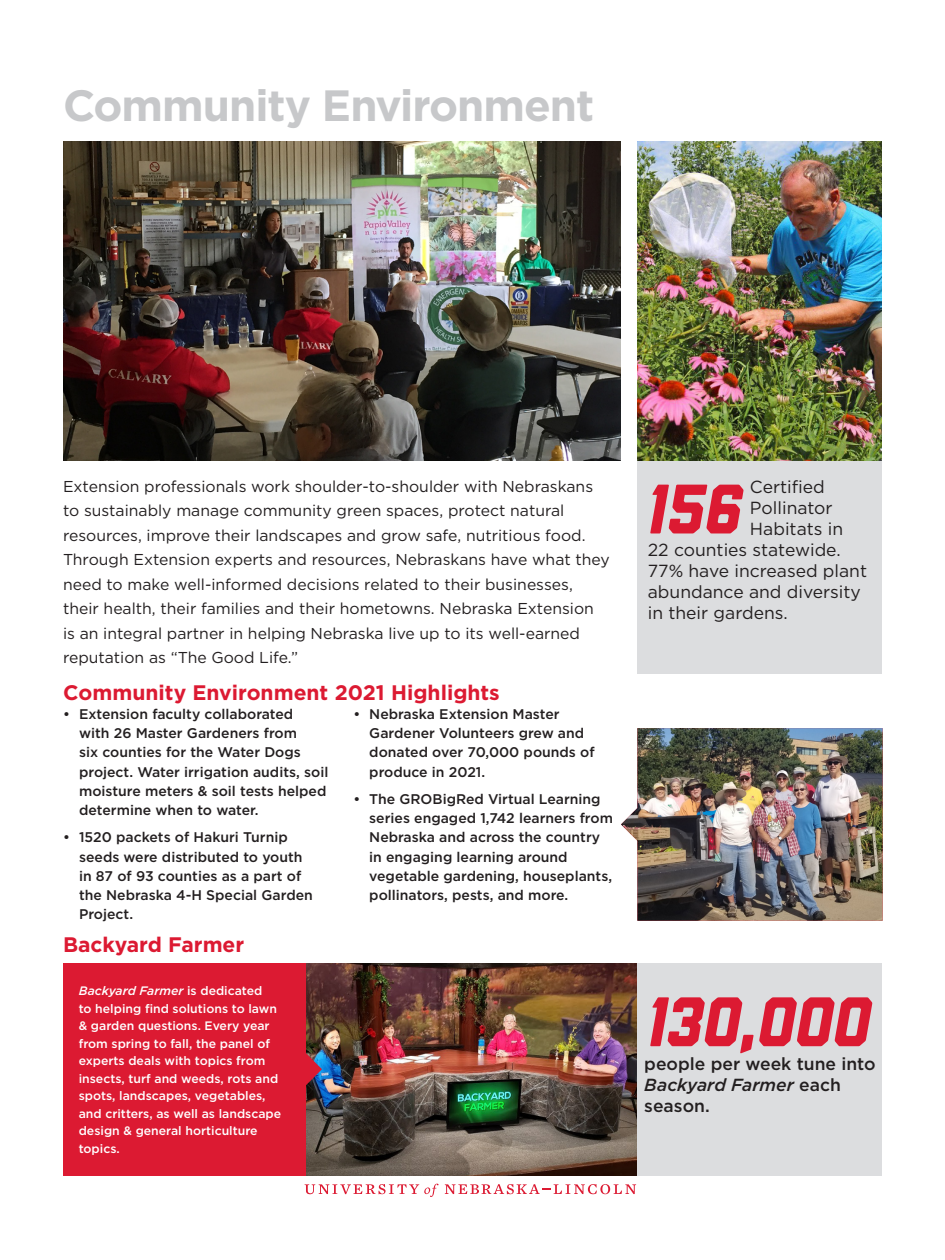
<style>
.page{position:relative;width:945px;height:1260px;background:#fff}
.page>*{position:absolute;margin:0;border:0;box-sizing:border-box;transform-origin:0 0}
.t1{font:italic 800 70px "Liberator";color:#dc1a32}
.t2{font:700 43.75px "Gotham";letter-spacing:-.025em;color:#c7c8ca}
.t3{font:700 21px "Gotham";color:#dc1a32}
.t4{font:17.5px "Gotham";color:#231f20}
.t5{font:500 17.5px/21px "Gotham";color:#231f20}
.t6{font:15.75px/24.5px "Gotham";color:#231f20}
.t7{font:500 14px/19.2px "Gotham";color:#231f20}
.t8{font:500 12.25px/17.5px "Gotham";color:#fff}
.s1{font-style:italic}
</style>
<div class="page">
<img style="left:63px;top:142px;width:558px;height:319px">
<div style="left:637px;top:461px;width:245px;height:212px;background:#dcdddf"></div>
<img style="left:305px;top:963px;width:332px;height:212px">
<div style="left:63px;top:963px;width:242px;height:212px;background:#dc1a32"></div>
<svg style="left:305px;top:1053px;width:17px;height:33px"></svg>
<div style="left:637px;top:963px;width:245px;height:212px;background:#dcdddf"></div>
<img style="left:621px;top:728px;width:262px;height:193px">
<svg style="left:305px;top:1184px;width:134px;height:13px"></svg>
<svg style="left:445px;top:1184px;width:191px;height:10px"></svg>
<img style="left:637px;top:142px;width:245px;height:319px">
<p class="t2" style="left:63px;top:76px;width:533px">Community Environment</p>
<p class="t6" style="left:63px;top:474px;width:548px">Extension professionals work shoulder-to-shoulder with Nebraskans to sustainably manage community green spaces, protect natural resources, improve their landscapes and grow safe, nutritious food.<br>Through Extension experts and resources, Nebraskans have what they need to make well-informed decisions related to their businesses, their health, their families and their hometowns. Nebraska Extension is an integral partner in helping Nebraska live up to its well-earned reputation as “The Good Life.”</p>
<p class="t4" style="left:750px;top:476px;width:76px">Certified</p>
<p class="t1" style="left:648px;top:471px;width:96px">156</p>
<p class="t4" style="left:750px;top:497px;width:84px">Pollinator</p>
<p class="t4" style="left:750px;top:518px;width:95px">Habitats in</p>
<p class="t4" style="left:648px;top:539px;width:194px">22 counties statewide.</p>
<p class="t4" style="left:648px;top:560px;width:221px">77% have increased plant</p>
<p class="t4" style="left:648px;top:581px;width:215px">abundance and diversity</p>
<p class="t4" style="left:648px;top:602px;width:142px">in their gardens.</p>
<p class="t3" style="left:63px;top:678px;width:438px">Community Environment 2021 Highlights</p>
<p class="t7" style="left:79px;top:704px;width:251px;text-indent:-16px">• Extension faculty collaborated<br>with 26 Master Gardeners from<br>six counties for the Water Dogs project. Water irrigation audits, soil moisture meters &amp; soil tests helped determine when to water.</p>
<p class="t7" style="left:79px;top:828px;width:235px;text-indent:-16px">• 1520 packets of Hakuri Turnip seeds were distributed to youth in 87 of 93 counties as a part of the Nebraska 4-H Special Garden<br>Project.</p>
<p class="t3" style="left:63px;top:930px;width:183px">Backyard Farmer</p>
<p class="t8" style="left:79px;top:982px;width:204px"><span class="s1">Backyard Farmer</span> is dedicated<br>to helping find solutions to lawn &amp; garden questions. Every year from spring to fall, the panel of experts deals with topics from insects, turf and weeds, rots and spots, landscapes, vegetables, and critters, as well as landscape design &amp; general horticulture topics.</p>
<p class="t7" style="left:369px;top:704px;width:227px;text-indent:-16px">• Nebraska Extension Master<br>Gardener Volunteers grew and donated over 70,000 pounds of produce in 2021.</p>
<p class="t7" style="left:369px;top:789px;width:245px;text-indent:-16px">• The GROBigRed Virtual Learning series engaged 1,742 learners from<br>Nebraska and across the country in engaging learning around vegetable gardening, houseplants, pollinators, pests, and more.</p>
<p class="t1" style="left:648px;top:984px;width:225px">130,000</p>
<p class="t5" style="left:644px;top:1053px;width:233px">people per week tune into<br><span class="s1">Backyard Farmer</span> each</p>
<p class="t5" style="left:644px;top:1095px;width:67px">season.</p>
</div>
